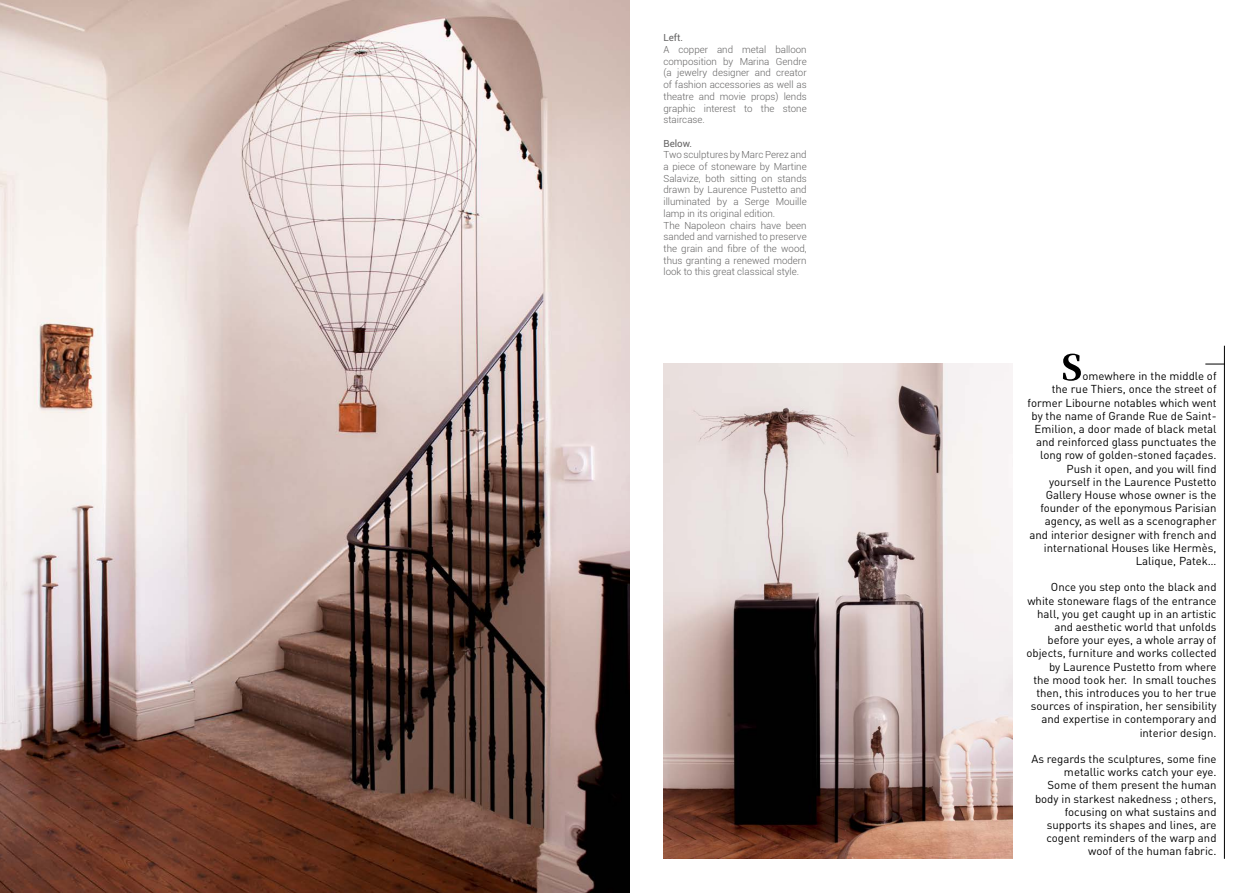
<style>
.page{position:relative;width:1259px;height:893px;background:#fff}
.page>*{position:absolute;margin:0;border:0;box-sizing:border-box;transform-origin:0 0}
.t1{font:11.4px/13.2px "DIN Pro";color:#000;text-align:right}
.t2{font:300 9.75px/11.7px "Roboto";color:#646363;text-align:justify}
.t3{font:9.75px "Roboto";color:#646363}
</style>
<div class="page">
<img style="left:0;top:0;width:629px;height:893px">
<hr style="left:1224px;top:346px;width:1px;height:513px;background:#000">
<svg style="left:1205px;top:364px;width:19px;height:1px"></svg>
<svg style="left:1063px;top:354px;width:18px;height:27px"></svg>
<img style="left:663px;top:364px;width:349px;height:495px">
<p class="t3" style="left:663px;top:31px;width:21px">Left.</p>
<p class="t2" style="left:663px;top:43px;width:145px">A copper and metal balloon composition by Marina Gendre (a jewelry designer and creator of fashion accessories as well as theatre and movie props) lends graphic interest to the stone staircase.</p>
<p class="t3" style="left:663px;top:136px;width:30px">Below.</p>
<p class="t2" style="left:663px;top:149px;width:145px;text-align:left">Two sculptures by Marc Perez and a piece of stoneware by Martine<br>Salavize, both sitting on stands drawn by Laurence Pustetto and illuminated by a Serge Mouille lamp in its original edition.<br>The Napoleon chairs have been sanded and varnished to preserve the grain and fibre of the wood, thus granting a renewed modern look to this great classical style.</p>
<p class="t1" style="left:1027px;top:369px;width:190px">omewhere in the middle of<br>the rue Thiers, once the street of former Libourne notables which went by the name of Grande Rue de Saint-<br>Emilion, a door made of black metal and reinforced glass punctuates the long row of golden-stoned façades.<br>Push it open, and you will find yourself in the Laurence Pustetto<br>Gallery House whose owner is the founder of the eponymous Parisian agency, as well as a scenographer and interior designer with french and international Houses like Hermès,<br>Lalique, Patek…</p>
<p class="t1" style="left:1026px;top:580px;width:192px">Once you step onto the black and white stoneware flags of the entrance hall, you get caught up in an artistic and aesthetic world that unfolds before your eyes, a whole array of objects, furniture and works collected by Laurence Pustetto from where<br>the mood took her. In small touches then, this introduces you to her true sources of inspiration, her sensibility and expertise in contemporary and interior design.</p>
<p class="t1" style="left:1031px;top:752px;width:187px">As regards the sculptures, some fine metallic works catch your eye.<br>Some of them present the human body in starkest nakedness ; others, focusing on what sustains and supports its shapes and lines, are cogent reminders of the warp and woof of the human fabric.</p>
</div>
